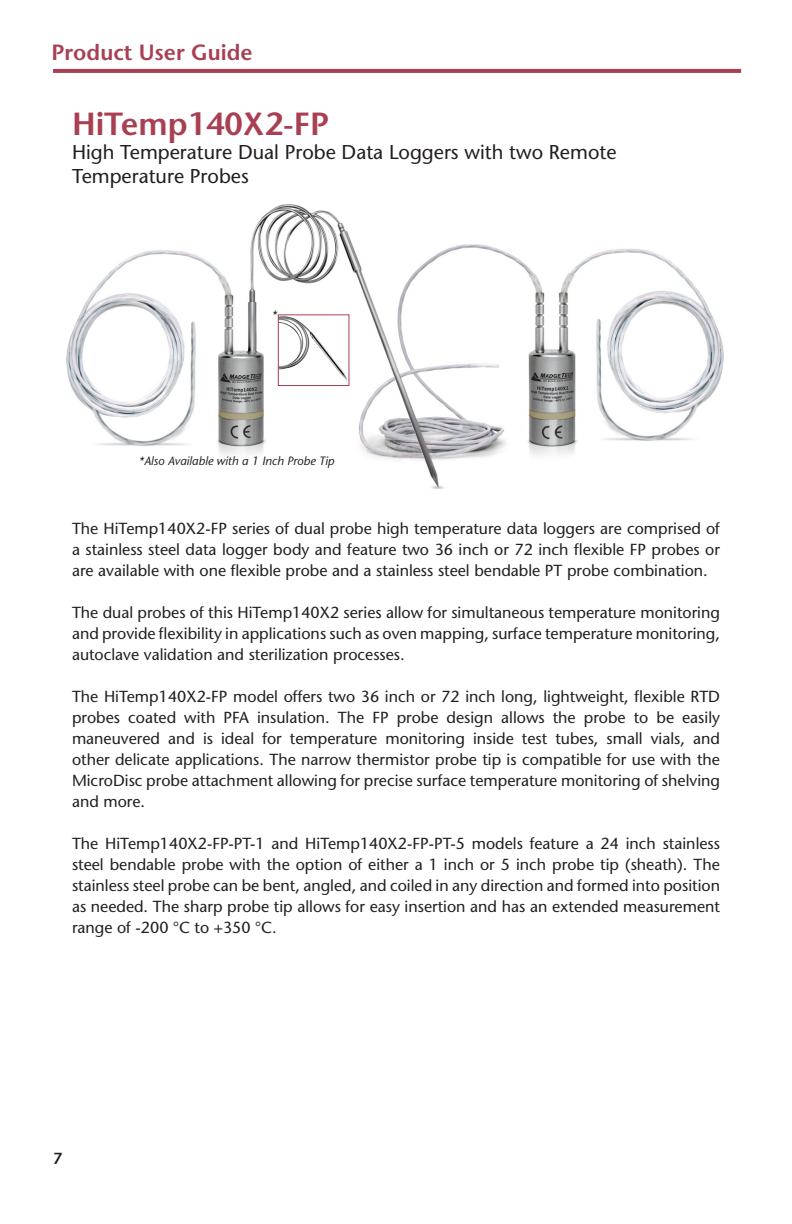
<style>
.page{position:relative;width:792px;height:1224px;background:#fff}
.page>*{position:absolute;margin:0;border:0;box-sizing:border-box;transform-origin:0 0}
.t1{font:600 32px "Stone Sans";color:#a83f52}
.t2{font:600 22px "Stone Sans";color:#a83f52}
.t3{font:20px/24px "Stone Sans";color:#231f20}
.t4{font:16px/21px "Stone Sans";color:#231f20;text-align:justify}
.t5{font:600 16px "Stone Sans";color:#231f20}
.t6{font:italic 12px "Stone Sans";color:#231f20}
</style>
<div class="page">
<svg style="left:53px;top:69px;width:688px;height:4px;background:#a94255"></svg>
<img style="left:449px;top:248px;width:275px;height:211px">
<img style="left:449px;top:244px;width:55px;height:213px">
<img style="left:66px;top:205px;width:383px;height:284px">
<img style="left:67px;top:206px;width:212px;height:240px">
<div style="left:278px;top:315px;width:71px;height:71px;background:#fff"></div>
<img style="left:280px;top:316px;width:67px;height:64px">
<div style="left:278px;top:314px;width:71px;height:72px;border:1px solid #a83f52"></div>
<h2 class="t2" style="left:51px;top:39px;width:203px">Product User Guide</h2>
<p class="t1" style="left:72px;top:104px;width:258px">HiTemp140X2-FP</p>
<p class="t3" style="left:72px;top:140px;width:546px">High Temperature Dual Probe Data Loggers with two Remote<br>Temperature Probes</p>
<p class="t6" style="left:272px;top:308px;width:7px">*</p>
<p class="t6" style="left:139px;top:453px;width:197px">*Also Available with a 1 Inch Probe Tip</p>
<p class="t4" style="left:72px;top:517px;width:650px">The HiTemp140X2-FP series of dual probe high temperature data loggers are comprised of a stainless steel data logger body and feature two 36 inch or 72 inch flexible FP probes or are available with one flexible probe and a stainless steel bendable PT probe combination.</p>
<p class="t4" style="left:72px;top:601px;width:650px">The dual probes of this HiTemp140X2 series allow for simultaneous temperature monitoring and provide flexibility in applications such as oven mapping, surface temperature monitoring, autoclave validation and sterilization processes.</p>
<p class="t4" style="left:72px;top:685px;width:650px">The HiTemp140X2-FP model offers two 36 inch or 72 inch long, lightweight, flexible RTD probes coated with PFA insulation. The FP probe design allows the probe to be easily maneuvered and is ideal for temperature monitoring inside test tubes, small vials, and other delicate applications. The narrow thermistor probe tip is compatible for use with the MicroDisc probe attachment allowing for precise surface temperature monitoring of shelving and more.</p>
<p class="t4" style="left:72px;top:832px;width:650px">The HiTemp140X2-FP-PT-1 and HiTemp140X2-FP-PT-5 models feature a 24 inch stainless steel bendable probe with the option of either a 1 inch or 5 inch probe tip (sheath). The stainless steel probe can be bent, angled, and coiled in any direction and formed into position as needed. The sharp probe tip allows for easy insertion and has an extended measurement range of -200 °C to +350 °C.</p>
<p class="t5" style="left:53px;top:1149px;width:11px">7</p>
</div>
